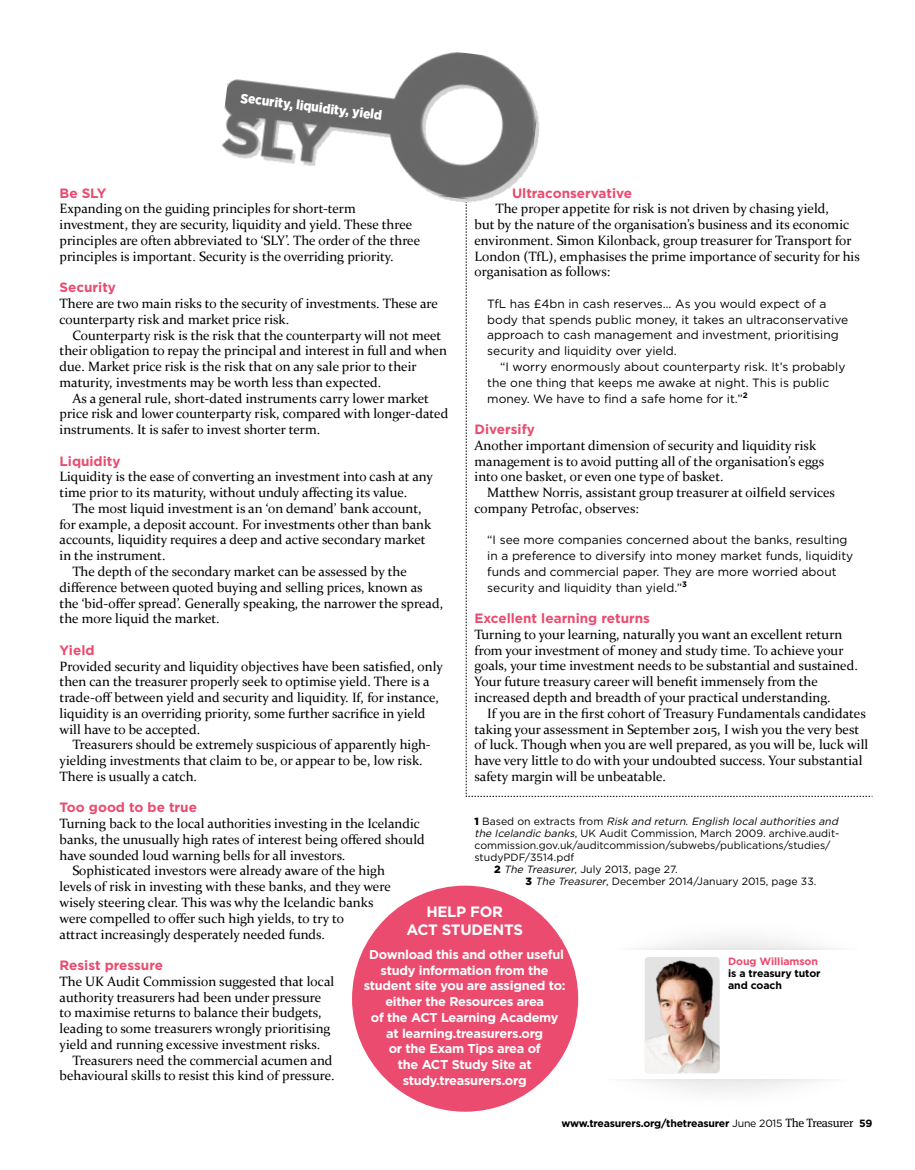
<style>
.page{position:relative;width:915px;height:1170px;background:#fff}
.page>*{position:absolute;margin:0;border:0;box-sizing:border-box;transform-origin:0 0}
.t1{font:700 15px/18px "Gotham";letter-spacing:-.02em;color:#fff;text-align:center}
.t2{font:13.5px/15.8px "Constantia";color:#000}
.t3{font:700 13.5px "Gotham";color:#ea4b6e}
.t4{font:900 13.5px "Gotham Narrow";color:#fff}
.t5{font:700 12.75px/15.8px "Gotham";letter-spacing:-.02em;color:#fff;text-align:center}
.t6{font:12px/15.8px "Gotham";color:#000}
.t7{font:10.5px "Gotham";color:#000}
.t8{font:700 10.5px/12px "Gotham";letter-spacing:-.02em;color:#000}
.t9{font:italic 10.5px "Gotham";color:#000}
.t10{font:700 10.5px "Gotham";letter-spacing:-.01em;color:#ea4b6e}
.s1{font-weight:900;font-style:normal}
.s2{font-style:normal}
.s3{font-style:italic}
.s4{font-weight:900}
.s5{font-weight:400}
.s6{font-family:"Meta Serif";font-weight:400;font-size:12px}
</style>
<div class="page">
<img style="left:221px;top:52px;width:319px;height:151px">
<svg style="left:465px;top:202px;width:407px;height:594px"></svg>
<img style="left:644px;top:957px;width:75px;height:116px">
<div style="left:352px;top:885px;width:226px;height:226px;background:#ea4b6e;border-radius:50%"></div>
<p class="t4" style="left:242px;top:89px;width:144px;rotate:7deg">Security, liquidity, yield</p>
<p class="t3" style="left:512px;top:184px;width:122px">Ultraconservative</p>
<p class="t2" style="left:474px;top:200px;width:387px;text-indent:21px">The proper appetite for risk is not driven by chasing yield,<br>but by the nature of the organisation’s business and its economic environment. Simon Kilonback, group treasurer for Transport for London (TfL), emphasises the prime importance of security for his organisation as follows:</p>
<p class="t6" style="left:487px;top:295px;width:362px">TfL has £4bn in cash reserves… As you would expect of a body that spends public money, it takes an ultraconservative approach to cash management and investment, prioritising security and liquidity over yield.</p>
<p class="t6" style="left:487px;top:358px;width:359px;text-indent:13px">“I worry enormously about counterparty risk. It’s probably the one thing that keeps me awake at night. This is public money. We have to find a safe home for it.”<sup>2</sup></p>
<p class="t3" style="left:474px;top:420px;width:62px">Diversify</p>
<p class="t2" style="left:474px;top:436px;width:351px">Another important dimension of security and liquidity risk management is to avoid putting all of the organisation’s eggs into one basket, or even one type of basket.</p>
<p class="t2" style="left:474px;top:484px;width:362px;text-indent:13px">Matthew Norris, assistant group treasurer at oilfield services company Petrofac, observes:</p>
<p class="t6" style="left:487px;top:532px;width:367px">“I see more companies concerned about the banks, resulting in a preference to diversify into money market funds, liquidity funds and commercial paper. They are more worried about security and liquidity than yield.”<sup>3</sup></p>
<p class="t3" style="left:474px;top:609px;width:177px">Excellent learning returns</p>
<p class="t2" style="left:474px;top:625px;width:384px">Turning to your learning, naturally you want an excellent return from your investment of money and study time. To achieve your goals, your time investment needs to be substantial and sustained.<br>Your future treasury career will benefit immensely from the increased depth and breadth of your practical understanding.</p>
<p class="t2" style="left:474px;top:704px;width:395px;text-indent:13px">If you are in the first cohort of Treasury Fundamentals candidates taking your assessment in September 2015, I wish you the very best of luck. Though when you are well prepared, as you will be, luck will have very little to do with your undoubted success. Your substantial safety margin will be unbeatable.</p>
<p class="t3" style="left:60px;top:184px;width:48px">Be SLY</p>
<p class="t2" style="left:60px;top:200px;width:362px">Expanding on the guiding principles for short-term investment, they are security, liquidity and yield. These three principles are often abbreviated to ‘SLY’. The order of the three principles is important. Security is the overriding priority.</p>
<p class="t3" style="left:60px;top:278px;width:58px">Security</p>
<p class="t2" style="left:60px;top:295px;width:380px">There are two main risks to the security of investments. These are counterparty risk and market price risk.</p>
<p class="t2" style="left:60px;top:326px;width:388px;text-indent:13px">Counterparty risk is the risk that the counterparty will not meet their obligation to repay the principal and interest in full and when due. Market price risk is the risk that on any sale prior to their maturity, investments may be worth less than expected.</p>
<p class="t2" style="left:60px;top:389px;width:390px;text-indent:13px">As a general rule, short-dated instruments carry lower market price risk and lower counterparty risk, compared with longer-dated instruments. It is safer to invest shorter term.</p>
<p class="t3" style="left:60px;top:452px;width:62px">Liquidity</p>
<p class="t2" style="left:60px;top:468px;width:375px">Liquidity is the ease of converting an investment into cash at any time prior to its maturity, without unduly affecting its value.</p>
<p class="t2" style="left:72px;top:500px;width:351px">The most liquid investment is an ‘on demand’ bank account,</p>
<p class="t2" style="left:60px;top:515px;width:373px">for example, a deposit account. For investments other than bank</p>
<p class="t2" style="left:60px;top:531px;width:367px">accounts, liquidity requires a deep and active secondary market</p>
<p class="t2" style="left:60px;top:547px;width:107px">in the instrument.</p>
<p class="t2" style="left:72px;top:563px;width:336px">The depth of the secondary market can be assessed by the</p>
<p class="t2" style="left:60px;top:578px;width:364px">difference between quoted buying and selling prices, known as</p>
<p class="t2" style="left:60px;top:594px;width:385px">the ‘bid-offer spread’. Generally speaking, the narrower the spread,</p>
<p class="t2" style="left:60px;top:610px;width:162px">the more liquid the market.</p>
<p class="t3" style="left:60px;top:641px;width:36px">Yield</p>
<p class="t2" style="left:60px;top:657px;width:385px">Provided security and liquidity objectives have been satisfied, only then can the treasurer properly seek to optimise yield. There is a trade-off between yield and security and liquidity. If, for instance, liquidity is an overriding priority, some further sacrifice in yield will have to be accepted.</p>
<p class="t2" style="left:60px;top:736px;width:372px;text-indent:13px">Treasurers should be extremely suspicious of apparently high&shy;yielding investments that claim to be, or appear to be, low risk.<br>There is usually a catch.</p>
<p class="t3" style="left:60px;top:798px;width:139px">Too good to be true</p>
<p class="t2" style="left:60px;top:815px;width:362px">Turning back to the local authorities investing in the Icelandic</p>
<p class="t2" style="left:60px;top:830px;width:366px">banks, the unusually high rates of interest being offered should</p>
<p class="t2" style="left:60px;top:846px;width:287px">have sounded loud warning bells for all investors.</p>
<p class="t2" style="left:72px;top:862px;width:314px">Sophisticated investors were already aware of the high</p>
<p class="t2" style="left:60px;top:878px;width:332px">levels of risk in investing with these banks, and they were</p>
<p class="t2" style="left:60px;top:893px;width:315px">wisely steering clear. This was why the Icelandic banks</p>
<p class="t2" style="left:60px;top:909px;width:286px">were compelled to offer such high yields, to try to</p>
<p class="t2" style="left:60px;top:925px;width:267px">attract increasingly desperately needed funds.</p>
<p class="t3" style="left:60px;top:956px;width:105px">Resist pressure</p>
<p class="t2" style="left:60px;top:972px;width:276px">The UK Audit Commission suggested that local authority treasurers had been under pressure to maximise returns to balance their budgets, leading to some treasurers wrongly prioritising yield and running excessive investment risks.</p>
<p class="t2" style="left:60px;top:1051px;width:276px;text-align:right">Treasurers need the commercial acumen and behavioural skills to resist this kind of pressure.</p>
<p class="t9" style="left:474px;top:814px;width:367px"><span class="s1">1</span> <span class="s2">B a s e d o n ex t ra c t s f r o m</span> Risk and return.English localauthorities and</p>
<p class="t7" style="left:474px;top:826px;width:366px"><span class="s3">the Icelandic banks</span>, UK Audit Commission, March 2009. archive.audit-</p>
<p class="t7" style="left:474px;top:838px;width:357px">commission.gov.uk/auditcommission/subwebs/publications/studies/</p>
<p class="t7" style="left:474px;top:850px;width:101px">studyPDF/3514.pdf</p>
<p class="t7" style="left:494px;top:862px;width:185px"><span class="s4">2</span> <span class="s3">The Treasurer</span>, July 2013, page 27.</p>
<p class="t7" style="left:525px;top:874px;width:292px"><span class="s4">3</span> <span class="s3">The Treasurer</span>, December 2014/January 2015, page 33.</p>
<p class="t1" style="left:406px;top:902px;width:118px">HELP FOR<br>ACT STUDENTS</p>
<p class="t5" style="left:363px;top:946px;width:203px">Download this and other useful study information from the student site you are assigned to: either the Resources area<br>of the ACT Learning Academy at learning.treasurers.org<br>or the Exam Tips area of<br>the ACT Study Site at study.treasurers.org</p>
<p class="t10" style="left:728px;top:954px;width:91px">Doug Williamson</p>
<p class="t8" style="left:728px;top:967px;width:94px">is a treasury tutor and coach</p>
<p class="t8" style="left:561px;top:1117px;width:312px">www.treasurers.org/thetreasurer <span class="s5">June 2015</span> <span class="s6">The Treasurer</span> 59</p>
</div>
